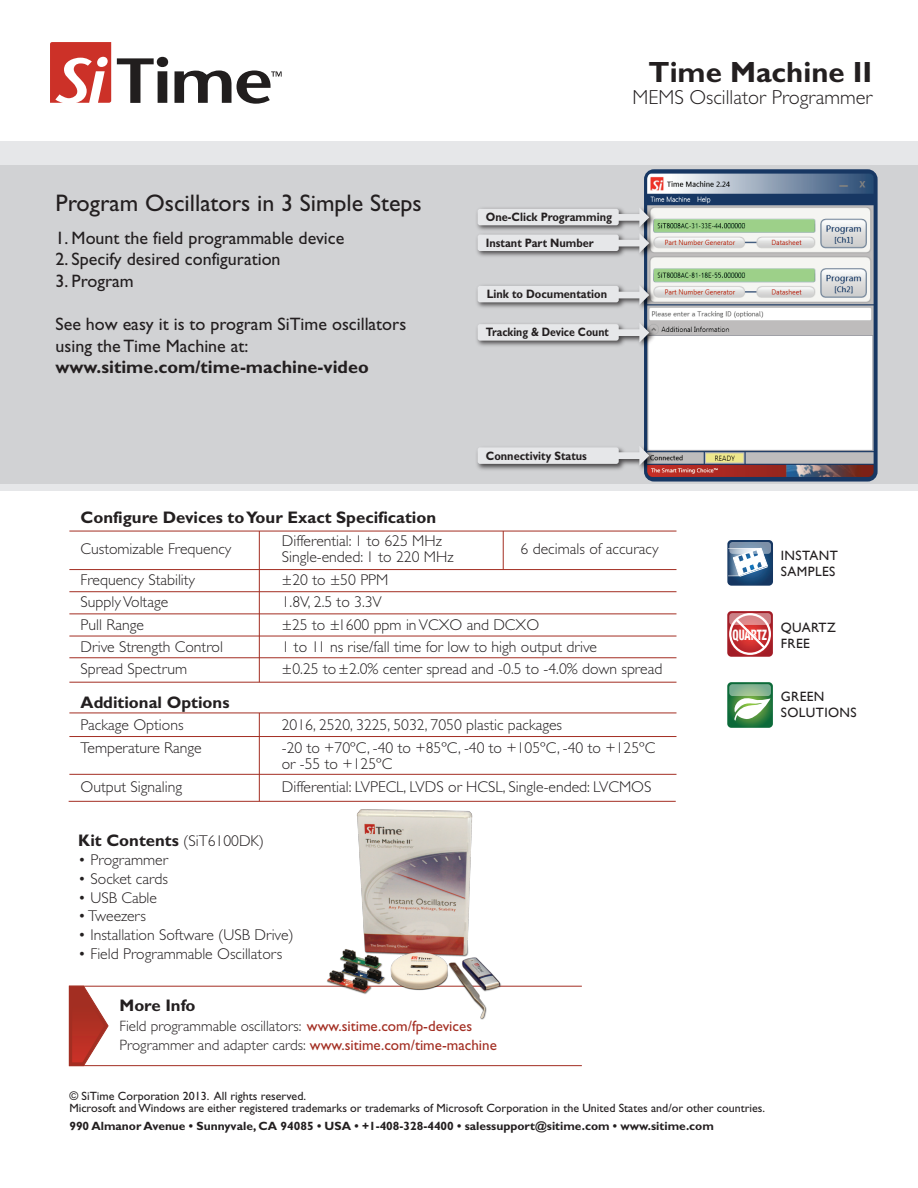
<style>
.page{position:relative;width:918px;height:1188px;background:#fff}
.page>*{position:absolute;margin:0;border:0;box-sizing:border-box;transform-origin:0 0}
.t1{font:700 29.4px "Gill Sans";color:#231f20}
.t2{font:24px "Gill Sans";color:#231f20}
.t3{font:300 20.4px "Gill Sans";color:#231f20}
.t4{font:18px/21.6px "Gill Sans";color:#231f20}
.t5{font:700 18px "Gill Sans";color:#231f20}
.t6{font:700 16.8px "Gill Sans";color:#231f20}
.t7{font:300 15.6px/16.8px "Gill Sans";color:#231f20}
.t8{font:300 15px/19px "Gill Sans";color:#231f20}
.t9{font:800 condensed 14.55px "Helvetica Neue";color:#fff;scale:.74 1}
.t10{font:13.5px/16.2px "Gill Sans";letter-spacing:.03em;color:#231f20}
.t11{font:700 12.15px/25.8px "Gill Sans";color:#231f20;scale:.9 1}
.t12{font:700 12.15px "Gill Sans";color:#231f20;scale:.86 1}
.t13{font:12px/12px "Gill Sans";color:#231f20}
.t14{font:700 12px "Gill Sans";color:#231f20}
.s1{font-weight:300;font-size:15.6px}
.s2{font-weight:400;color:#a32e22}
</style>
<div class="page">
<div style="left:0;top:141px;width:918px;height:350px;background:#e6e7e9"></div>
<div style="left:0;top:165px;width:918px;height:318px;background:#d1d2d4"></div>
<svg style="left:117px;top:57px;width:51px;height:46px"></svg>
<svg style="left:174px;top:70px;width:108px;height:34px"></svg>
<svg style="left:50px;top:42px;width:61px;height:61px"></svg>
<svg style="left:727px;top:540px;width:46px;height:46px"></svg>
<svg style="left:727px;top:611px;width:46px;height:46px;background:#c94f52"></svg>
<svg style="left:729px;top:613px;width:42px;height:12px"></svg>
<svg style="left:727px;top:682px;width:46px;height:46px"></svg>
<div style="left:69px;top:986px;width:513px;height:80px;border:1px solid #a32e22"></div>
<svg style="left:69px;top:986px;width:40px;height:80px"></svg>
<hr style="left:69px;top:531px;width:607px;height:1px;background:#a32e22">
<hr style="left:69px;top:569px;width:607px;height:1px;background:#a32e22">
<hr style="left:69px;top:591px;width:607px;height:1px;background:#a32e22">
<hr style="left:69px;top:614px;width:607px;height:1px;background:#a32e22">
<hr style="left:69px;top:636px;width:607px;height:1px;background:#a32e22">
<hr style="left:69px;top:658px;width:607px;height:1px;background:#a32e22">
<hr style="left:69px;top:682px;width:607px;height:1px;background:#a32e22">
<hr style="left:69px;top:736px;width:607px;height:1px;background:#a32e22">
<hr style="left:69px;top:801px;width:607px;height:1px;background:#a32e22">
<hr style="left:69px;top:774px;width:607px;height:1px;background:#a32e22">
<hr style="left:69px;top:712px;width:607px;height:1px;background:#a32e22">
<hr style="left:259px;top:531px;width:1px;height:151px;background:#a32e22">
<hr style="left:259px;top:713px;width:1px;height:88px;background:#a32e22">
<hr style="left:503px;top:531px;width:1px;height:38px;background:#a32e22">
<img style="left:648px;top:173px;width:226px;height:305px">
<div style="left:644px;top:169px;width:234px;height:313px;border:3px solid #173763;border-radius:8px"></div>
<img style="left:476px;top:203px;width:182px;height:271px">
<svg style="left:617px;top:323px;width:32px;height:20px"></svg>
<svg style="left:617px;top:446px;width:32px;height:20px"></svg>
<svg style="left:617px;top:285px;width:32px;height:20px"></svg>
<svg style="left:617px;top:233px;width:32px;height:20px"></svg>
<div style="left:478px;top:209px;width:141px;height:16px;background:#e6e7e9;border-radius:2px"></div>
<div style="left:478px;top:447px;width:141px;height:17px;background:#e6e7e9;border-radius:2px"></div>
<svg style="left:617px;top:207px;width:32px;height:20px"></svg>
<div style="left:478px;top:286px;width:141px;height:16px;background:#e6e7e9;border-radius:2px"></div>
<div style="left:478px;top:324px;width:141px;height:17px;background:#e6e7e9;border-radius:2px"></div>
<div style="left:478px;top:235px;width:141px;height:16px;background:#e6e7e9;border-radius:2px"></div>
<img style="left:321px;top:809px;width:183px;height:211px">
<h2 class="t2" style="left:56px;top:190px;width:368px">Program Oscillators in 3 Simple Steps</h2>
<p class="t4" style="left:56px;top:227px;width:290px">1. Mount the field programmable device</p>
<p class="t4" style="left:56px;top:248px;width:227px">2. Specify desired configuration</p>
<p class="t4" style="left:56px;top:270px;width:80px">3. Program</p>
<p class="t4" style="left:56px;top:313px;width:352px">See how easy it is to program SiTime oscillators using the Time Machine at:</p>
<p class="t5" style="left:56px;top:356px;width:315px">www.sitime.com/time-machine-video</p>
<h1 class="t1" style="left:649px;top:54px;width:225px">Time Machine II</h1>
<h3 class="t3" style="left:633px;top:86px;width:241px">MEMS Oscillator Programmer</h3>
<p class="t11" style="left:486px;top:204px;width:142px">One-Click Programming<br>Instant Part Number</p>
<p class="t11" style="left:487px;top:281px;width:135px">Link to Documentation</p>
<p class="t12" style="left:486px;top:325px;width:144px">Tracking &amp; Device Count</p>
<p class="t11" style="left:486px;top:443px;width:114px">Connectivity Status</p>
<p class="t6" style="left:81px;top:508px;width:357px">Configure Devices to Your Exact Specification</p>
<p class="t7" style="left:282px;top:532px;width:173px">Differential: 1 to 625 MHz<br>Single-ended: 1 to 220 MHz</p>
<p class="t7" style="left:81px;top:571px;width:116px">Frequency Stability</p>
<p class="t7" style="left:282px;top:571px;width:108px">± 20 to ±50 PPM</p>
<p class="t7" style="left:81px;top:594px;width:89px">Supply Voltage</p>
<p class="t7" style="left:282px;top:594px;width:102px">1.8V, 2.5 to 3.3V</p>
<p class="t7" style="left:81px;top:616px;width:65px">Pull Range</p>
<p class="t7" style="left:282px;top:616px;width:259px">±25 to ±1600 ppm in VCXO and DCXO</p>
<p class="t7" style="left:81px;top:639px;width:144px">Drive Strength Control</p>
<p class="t7" style="left:282px;top:639px;width:317px">1 to 11 ns rise/fall time for low to high output drive</p>
<p class="t7" style="left:81px;top:661px;width:108px">Spread Spectrum</p>
<p class="t7" style="left:282px;top:661px;width:382px">± 0.25 to ± 2.0% center spread and -0.5 to -4.0% down spread</p>
<p class="t6" style="left:81px;top:692px;width:150px">Additional Options</p>
<p class="t7" style="left:81px;top:717px;width:105px">Package Options</p>
<p class="t7" style="left:282px;top:717px;width:282px">2016, 2520, 3225, 5032, 7050 plastic packages</p>
<p class="t7" style="left:81px;top:739px;width:123px">Temperature Range</p>
<p class="t7" style="left:282px;top:739px;width:375px">-20 to +70ºC, -40 to +85ºC, -40 to +105ºC, -40 to +125ºC or -55 to +125ºC</p>
<p class="t7" style="left:81px;top:778px;width:103px">Output Signaling</p>
<p class="t7" style="left:282px;top:778px;width:371px">Differential: LVPECL, LVDS or HCSL, Single-ended: LVCMOS</p>
<p class="t7" style="left:81px;top:541px;width:152px">Customizable Frequency</p>
<p class="t7" style="left:521px;top:541px;width:140px">6 decimals of accuracy</p>
<p class="t10" style="left:781px;top:547px;width:58px">INSTANT<br>SAMPLES</p>
<p class="t9" style="left:733px;top:625px;width:48px">QUARTZ</p>
<p class="t10" style="left:781px;top:620px;width:57px">QUARTZ<br>FREE</p>
<p class="t10" style="left:781px;top:689px;width:77px">GREEN<br>SOLUTIONS</p>
<p class="t6" style="left:78px;top:831px;width:187px">Kit Contents <span class="s1">(SiT6100DK)</span></p>
<p class="t7" style="left:78px;top:852px;width:91px">• Programmer</p>
<p class="t7" style="left:78px;top:870px;width:91px">• Socket cards</p>
<p class="t7" style="left:78px;top:889px;width:80px">• USB Cable</p>
<p class="t7" style="left:78px;top:908px;width:69px">• Tweezers</p>
<p class="t7" style="left:78px;top:927px;width:217px">• Installation Software (USB Drive)</p>
<p class="t7" style="left:78px;top:946px;width:205px">• Field Programmable Oscillators</p>
<p class="t6" style="left:119px;top:996px;width:78px">More Info</p>
<p class="t8" style="left:119px;top:1016px;width:379px">Field programmable oscillators: <span class="s2">www.sitime.com/fp-devices<br></span>Programmer and adapter cards: <span class="s2">www.sitime.com/time-machine</span></p>
<p class="t13" style="left:69px;top:1090px;width:697px">© SiTime Corporation 2013. All rights reserved.<br>Microsoft and Windows are either registered trademarks or trademarks of Microsoft Corporation in the United States and/or other countries.</p>
<p class="t14" style="left:69px;top:1119px;width:646px">990 Almanor Avenue • Sunnyvale, CA 94085 • USA • +1-408-328-4400 • salessupport@sitime.com • www.sitime.com</p>
</div>
